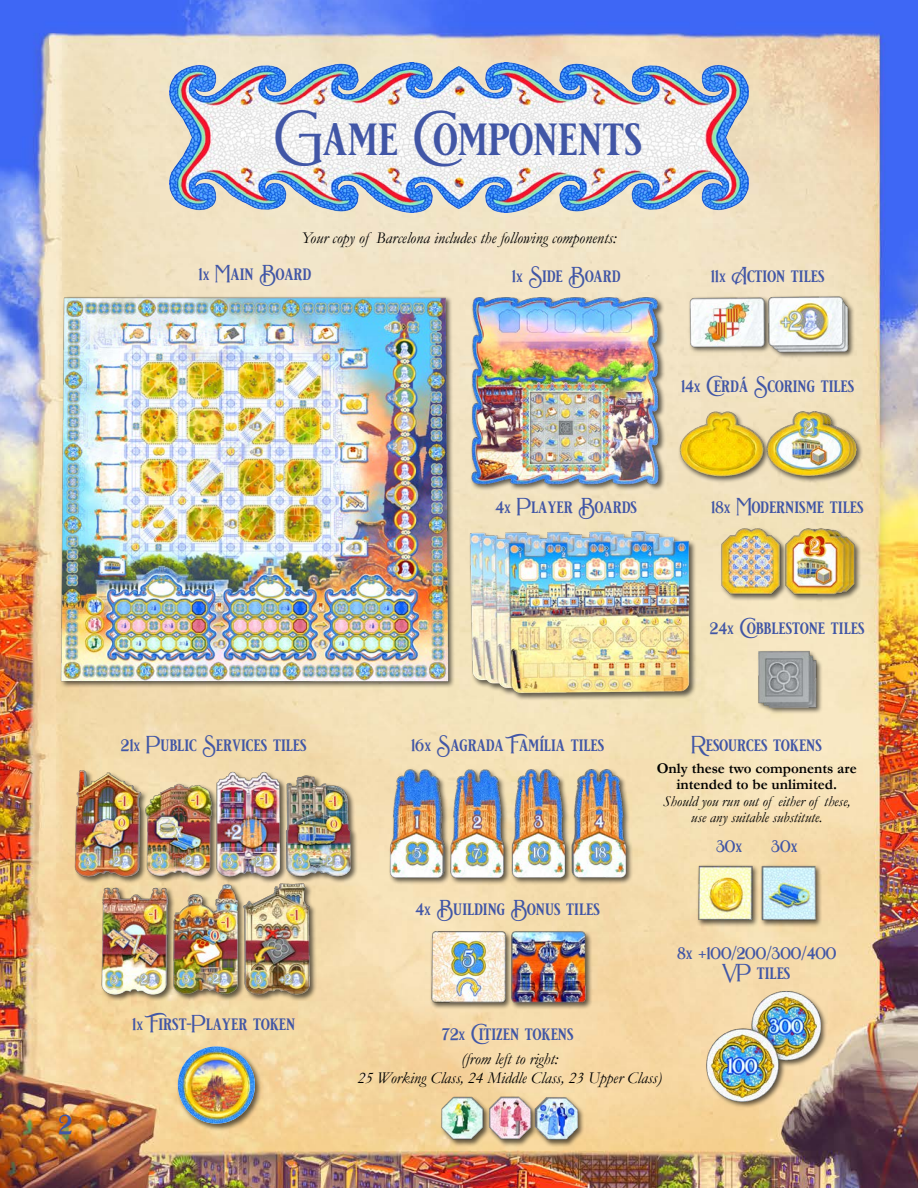
<style>
.page{position:relative;width:918px;height:1188px;background:#fff}
.page>*{position:absolute;margin:0;border:0;box-sizing:border-box;transform-origin:0 0}
.main_header{font:45px "beautifullifeaccents";color:#4156a6}
.t1{font:27px "beautifullifeaccents";color:#4156a6}
.subsection_header{font:16.5px/19.8px "beautifullifeaccents";color:#4156a6;text-align:center}
.main_text{font:italic 16.5px/19.8px "Garamond";color:#000;text-align:center}
.main_text-2{font:16.5px "beautifullifeaccents";color:#4156a6}
.main_text-3{font:italic 15px/16.5px "Garamond";color:#000;text-align:center}
.s1{font-size:12px}
.s2{font-weight:700;font-style:normal}
</style>
<div class="page">
<img style="left:0;top:0;width:918px;height:1188px">
<img style="left:169px;top:63px;width:580px;height:150px">
<img style="left:58px;top:292px;width:394px;height:398px">
<div style="left:470px;top:297px;width:196px;height:194px;background:#000;opacity:.6"></div>
<img style="left:470px;top:295px;width:193px;height:193px">
<div style="left:469px;top:530px;width:227px;height:170px;background:#000;opacity:.6"></div>
<img style="left:470px;top:530px;width:220px;height:164px">
<div style="left:688px;top:295px;width:167px;height:64px;background:#000;opacity:.6"></div>
<img style="left:685px;top:295px;width:166px;height:61px">
<div style="left:678px;top:410px;width:185px;height:74px;background:#000;opacity:.6"></div>
<img style="left:679px;top:410px;width:178px;height:68px">
<div style="left:720px;top:527px;width:141px;height:75px;background:#000;opacity:.6"></div>
<img style="left:718px;top:525px;width:139px;height:71px">
<div style="left:74px;top:769px;width:284px;height:232px;background:#000;opacity:.6"></div>
<img style="left:73px;top:769px;width:280px;height:229px">
<div style="left:757px;top:650px;width:66px;height:64px;background:#000;opacity:.6"></div>
<img style="left:757px;top:650px;width:61px;height:57px">
<div style="left:388px;top:768px;width:245px;height:117px;background:#000;opacity:.6"></div>
<img style="left:384px;top:767px;width:248px;height:116px">
<div style="left:440px;top:1096px;width:145px;height:51px;background:#000;opacity:.6"></div>
<img style="left:437px;top:1094px;width:142px;height:48px">
<div style="left:697px;top:864px;width:125px;height:63px;background:#000;opacity:.6"></div>
<img style="left:697px;top:865px;width:120px;height:57px">
<div style="left:430px;top:931px;width:163px;height:79px;background:#000;opacity:.6"></div>
<img style="left:429px;top:929px;width:158px;height:77px">
<div style="left:176px;top:1045px;width:87px;height:86px;background:#000;opacity:.6"></div>
<img style="left:178px;top:1046px;width:77px;height:78px;border-radius:39px">
<div style="left:705px;top:990px;width:123px;height:118px;background:#000;opacity:.6"></div>
<img style="left:702px;top:988px;width:118px;height:121px">
<h2 class="t1" style="left:59px;top:1109px;width:16px">2</h2>
<p class="main_header" style="left:275px;top:113px;width:369px">Game Components</p>
<p class="main_text" style="left:301px;top:227px;width:317px">Your copy of Barcelona includes the following components:</p>
<p class="subsection_header" style="left:199px;top:265px;width:114px">1<span class="s1">x</span> Main Board</p>
<p class="subsection_header" style="left:512px;top:267px;width:110px">1<span class="s1">x</span> Side Board</p>
<p class="subsection_header" style="left:711px;top:267px;width:115px">11<span class="s1">x</span> Action tiles</p>
<p class="subsection_header" style="left:681px;top:377px;width:175px">14<span class="s1">x</span> CerdÀ Scoring tiles</p>
<p class="subsection_header" style="left:496px;top:498px;width:143px">4<span class="s1">x</span> Player Boards</p>
<p class="subsection_header" style="left:711px;top:498px;width:154px">18<span class="s1">x</span> Modernisme tiles</p>
<p class="subsection_header" style="left:710px;top:618px;width:156px">24<span class="s1">x</span> Cobblestone tiles</p>
<p class="subsection_header" style="left:121px;top:735px;width:187px">21<span class="s1">x</span> Public Services tiles</p>
<p class="subsection_header" style="left:411px;top:735px;width:195px">16<span class="s1">x</span> Sagrada FamÍlia tiles</p>
<p class="subsection_header" style="left:132px;top:1015px;width:164px">1<span class="s1">x</span> First-Player token</p>
<p class="subsection_header" style="left:416px;top:899px;width:186px">4<span class="s1">x</span> Building Bonus tiles</p>
<p class="subsection_header" style="left:442px;top:1024px;width:133px">72<span class="s1">x</span> Citizen tokens</p>
<p class="subsection_header" style="left:692px;top:735px;width:132px">Resources tokens</p>
<p class="main_text-3" style="left:657px;top:759px;width:202px"><span class="s2">Only these two components are intended to be unlimited.<br></span>Should you run out of either of these, use any suitable substitute.</p>
<p class="main_text-2" style="left:716px;top:837px;width:28px">30<span class="s1">x</span></p>
<p class="main_text-2" style="left:771px;top:837px;width:28px">30<span class="s1">x</span></p>
<p class="subsection_header" style="left:677px;top:944px;width:161px">8<span class="s1">x</span> +100/200/300/400<br>VP tiles</p>
<p class="main_text" style="left:358px;top:1048px;width:306px">(from left to right:<br>25 Working Class, 24 Middle Class, 23 Upper Class)</p>
</div>
